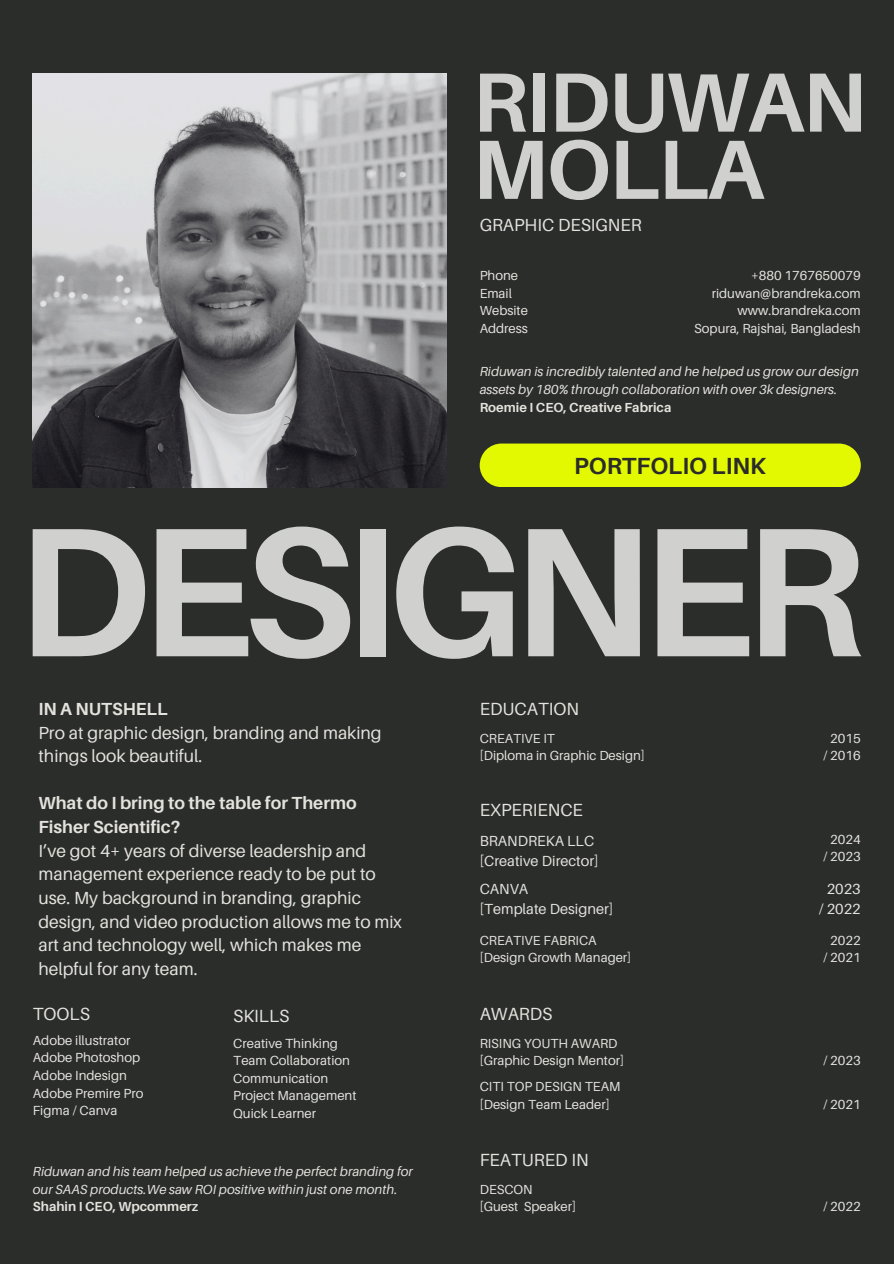
<style>
.page{position:relative;width:894px;height:1264px;background:#fff}
.page>*{position:absolute;margin:0;border:0;box-sizing:border-box;transform-origin:0 0}
.t1{font:700 184.2px "Aileron";letter-spacing:-.06em;color:#d0d0cf}
.t2{font:700 84px/67.2px "Aileron";letter-spacing:-.02em;color:#d0d0cf}
.t3{font:700 23.4px "Aileron";color:#2b2b2b}
.t4{font:17.55px/23.7px "Aileron";color:#e4e2dd}
.t5{font:14.7px/20.2px "Aileron";color:#e4e2dd}
.t6{font:13.2px/17.5px "Aileron";color:#e4e2dd}
.t7{font:italic 13.2px/17.5px "Aileron";letter-spacing:.005em;color:#e4e2dd}
.t8{font:700 13.2px "Aileron";color:#e4e2dd}
.s1{font-weight:700}
</style>
<div class="page">
<div style="left:0;top:0;width:893px;height:1263px;background:#2b2d2b"></div>
<div style="left:479px;top:443px;width:381px;height:44px;background:#e2f901"></div>
<img style="left:33px;top:73px;width:413px;height:414px">
<h4 class="t2" style="left:472px;top:67px;width:395px">RIDUWAN<br>MOLLA</h4>
<p class="t4" style="left:479px;top:212px;width:163px">GRAPHIC DESIGNER</p>
<p class="t6" style="left:479px;top:266px;width:40px">Phone</p>
<h4 class="t6" style="left:479px;top:284px;width:34px">Email</h4>
<p class="t6" style="left:479px;top:301px;width:50px">Website</p>
<p class="t6" style="left:479px;top:319px;width:50px">Address</p>
<h6 class="t7" style="left:479px;top:363px;width:381px">Riduwan is incredibly talented and he helped us grow our design assets by 180% through collaboration with over 3k designers.</h6>
<p class="t8" style="left:479px;top:398px;width:193px">Roemie I CEO, Creative Fabrica</p>
<p class="t6" style="left:751px;top:266px;width:111px">+880 1767650079</p>
<p class="t6" style="left:711px;top:284px;width:150px">riduwan@brandreka.com</p>
<p class="t6" style="left:737px;top:301px;width:125px">www.brandreka.com</p>
<p class="t6" style="left:694px;top:319px;width:168px">Sopura, Rajshai, Bangladesh</p>
<h2 class="t3" style="left:574px;top:451px;width:193px">PORTFOLIO LINK</h2>
<p class="t1" style="left:16px;top:477px;width:849px">DESIGNER</p>
<h4 class="t4" style="left:38px;top:696px;width:344px"><span class="s1">IN A NUTSHELL<br></span>Pro at graphic design, branding and making things look beautiful.</h4>
<p class="t4" style="left:38px;top:791px;width:365px"><span class="s1">What do I bring to the table for Thermo Fisher Scientific?<br></span>I’ve got 4+ years of diverse leadership and management experience ready to be put to use. My background in branding, graphic design, and video production allows me to mix art and technology well, which makes me helpful for any team.</p>
<p class="t4" style="left:33px;top:1001px;width:59px">TOOLS</p>
<p class="t6" style="left:33px;top:1031px;width:99px">Adobe illustrator</p>
<p class="t6" style="left:33px;top:1048px;width:109px">Adobe Photoshop</p>
<p class="t6" style="left:33px;top:1066px;width:96px">Adobe Indesign</p>
<p class="t6" style="left:33px;top:1083px;width:112px">Adobe Premire Pro</p>
<p class="t6" style="left:33px;top:1101px;width:86px">Figma / Canva</p>
<p class="t4" style="left:233px;top:1003px;width:58px">SKILLS</p>
<p class="t6" style="left:233px;top:1033px;width:106px">Creative Thinking</p>
<h4 class="t6" style="left:233px;top:1051px;width:118px">Team Collaboration</h4>
<p class="t6" style="left:233px;top:1068px;width:96px">Communication</p>
<p class="t6" style="left:233px;top:1086px;width:125px">Project Management</p>
<p class="t6" style="left:233px;top:1104px;width:84px">Quick Learner</p>
<p class="t7" style="left:33px;top:1162px;width:381px">Riduwan and his team helped us achieve the perfect branding for our SAAS products.We saw ROI positive within just one month.</p>
<h4 class="t8" style="left:33px;top:1198px;width:167px">Shahin I CEO, Wpcommerz</h4>
<p class="t4" style="left:479px;top:696px;width:101px">EDUCATION</p>
<p class="t6" style="left:479px;top:729px;width:166px">CREATIVE IT<br>[Diploma in Graphic Design]</p>
<h4 class="t4" style="left:479px;top:797px;width:105px">EXPERIENCE</h4>
<p class="t5" style="left:479px;top:830px;width:120px">BRANDREKA LLC [Creative Director]</p>
<p class="t5" style="left:479px;top:878px;width:135px">CANVA<br>[Template Designer]</p>
<p class="t6" style="left:479px;top:931px;width:153px">CREATIVE FABRICA [Design Growth Manager]</p>
<p class="t4" style="left:479px;top:1001px;width:74px">AWARDS</p>
<p class="t6" style="left:479px;top:1033px;width:146px">RISING YOUTH AWARD [Graphic Design Mentor]</p>
<p class="t6" style="left:479px;top:1077px;width:142px">CITI TOP DESIGN TEAM [Design Team Leader]</p>
<p class="t4" style="left:479px;top:1147px;width:110px">FEATURED IN</p>
<p class="t6" style="left:479px;top:1180px;width:98px">DESCON<br>[Guest Speaker]</p>
<p class="t6" style="left:830px;top:729px;width:32px">2015</p>
<h3 class="t6" style="left:823px;top:746px;width:39px">/ 2016</h3>
<p class="t6" style="left:830px;top:830px;width:32px">2024</p>
<p class="t6" style="left:823px;top:847px;width:39px">/ 2023</p>
<h1 class="t5" style="left:819px;top:878px;width:43px;text-align:center">2023 / 2022</h1>
<h5 class="t6" style="left:830px;top:931px;width:32px">2022</h5>
<h5 class="t6" style="left:823px;top:948px;width:39px">/ 2021</h5>
<p class="t6" style="left:823px;top:1051px;width:39px">/ 2023</p>
<p class="t6" style="left:823px;top:1094px;width:39px">/ 2021</p>
<p class="t6" style="left:823px;top:1197px;width:39px">/ 2022</p>
</div>
